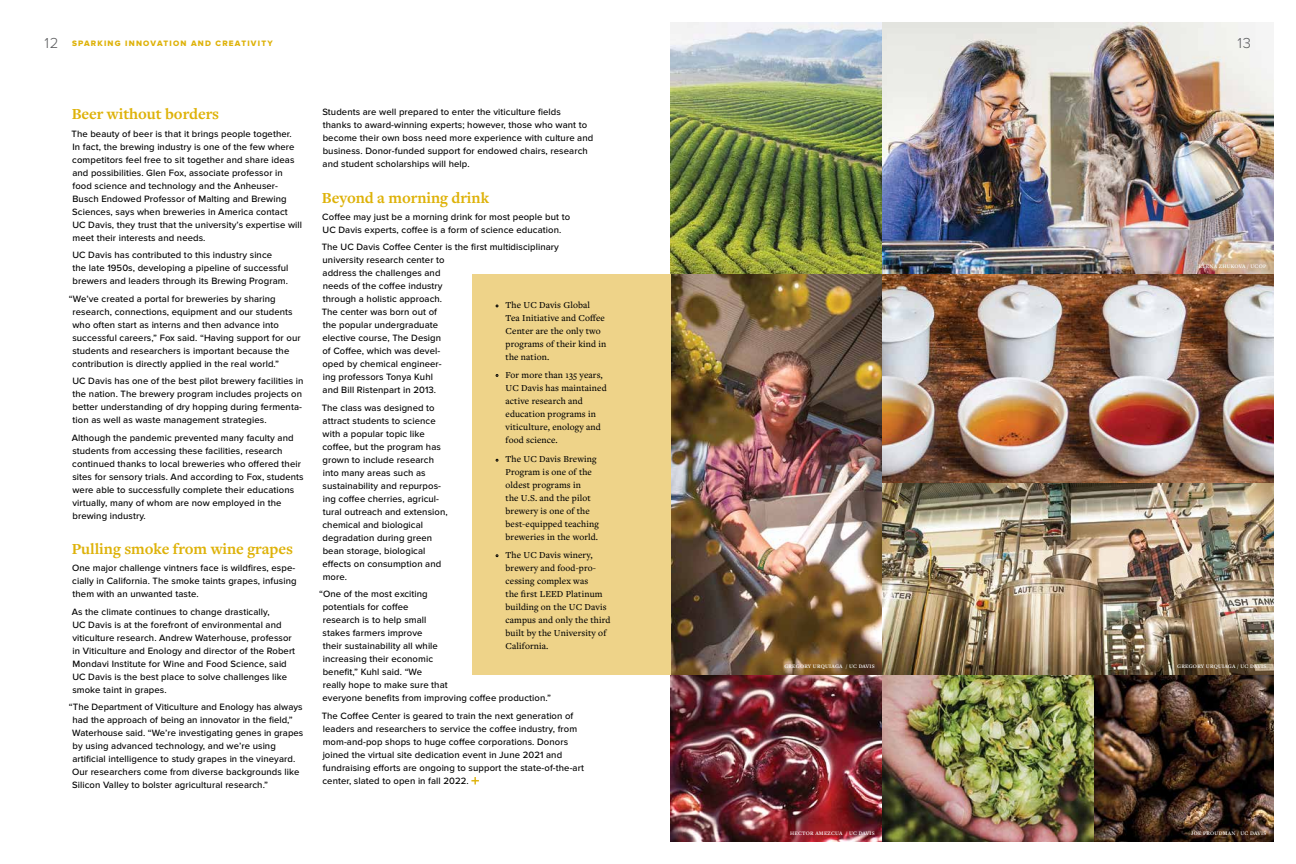
<style>
.page{position:relative;width:1296px;height:864px;background:#fff}
.page>*{position:absolute;margin:0;border:0;box-sizing:border-box;transform-origin:0 0}
.t1{font:700 16px "Freight Text Pro";letter-spacing:-.005em;color:#deb209}
.t2{font:300 15px "Proxima Nova";color:#58595b}
.t3{font:500 9.5px/13px "Proxima Nova";letter-spacing:.01em;color:#000}
.t4{font:500 9.5px/13px "Freight Text Pro";letter-spacing:.01em;color:#000}
.t5{font:8.1px "Proxima Nova Extrabld";letter-spacing:.15em;color:#deb209}
.t6{font:600 5.5px "Freight Text Pro";letter-spacing:.04em;color:#fff}
.s1{font-family:"Proxima Nova";font-weight:300;font-size:15px;color:#58595b}
.s2{font-size:5px}
</style>
<div class="page">
<img style="left:670px;top:22px;width:604px;height:252px">
<img style="left:1094px;top:675px;width:180px;height:166px">
<img style="left:670px;top:675px;width:424px;height:166px">
<img style="left:670px;top:274px;width:604px;height:401px">
<svg style="left:471px;top:777px;width:8px;height:8px"></svg>
<div style="left:472px;top:274px;width:198px;height:401px;background:#eed389"></div>
<p class="t5" style="left:45px;top:39px;width:230px"><span class="s1">12</span> SPARKING INNOVATION AND CREATIVITY</p>
<h2 class="t2" style="left:1238px;top:34px;width:15px">13</h2>
<h1 class="t1" style="left:72px;top:103px;width:149px">Beer without borders</h1>
<p class="t3" style="left:71px;top:127px;width:232px">The beauty of beer is that it brings people together.<br>In fact, the brewing industry is one of the few where competitors feel free to sit together and share ideas and possibilities. Glen Fox, associate professor in food science and technology and the Anheuser-Busch Endowed Professor of Malting and Brewing Sciences, says when breweries in America contact UC Davis, they trust that the university’s expertise will meet their interests and needs.</p>
<p class="t3" style="left:72px;top:249px;width:217px">UC Davis has contributed to this industry since<br>the late 1950s, developing a pipeline of successful brewers and leaders through its Brewing Program.</p>
<p class="t3" style="left:72px;top:292px;width:230px;text-indent:-3px">“We’ve created a portal for breweries by sharing research, connections, equipment and our students who often start as interns and then advance into successful careers,” Fox said. “Having support for our students and researchers is important because the contribution is directly applied in the real world.”</p>
<p class="t3" style="left:72px;top:375px;width:233px">UC Davis has one of the best pilot brewery facilities in the nation. The brewery program includes projects on better understanding of dry hopping during fermenta&shy;tion as well as waste management strategies.</p>
<p class="t3" style="left:72px;top:431px;width:233px">Although the pandemic prevented many faculty and students from accessing these facilities, research continued thanks to local breweries who offered their sites for sensory trials. And according to Fox, students were able to successfully complete their educations virtually, many of whom are now employed in the brewing industry.</p>
<h1 class="t1" style="left:72px;top:538px;width:223px">Pulling smoke from wine grapes</h1>
<p class="t3" style="left:72px;top:562px;width:226px">One major challenge vintners face is wildfires, espe&shy;cially in California. The smoke taints grapes, infusing them with an unwanted taste.</p>
<p class="t3" style="left:72px;top:605px;width:225px">As the climate continues to change drastically,<br>UC Davis is at the forefront of environmental and viticulture research. Andrew Waterhouse, professor in Viticulture and Enology and director of the Robert Mondavi Institute for Wine and Food Science, said UC Davis is the best place to solve challenges like smoke taint in grapes.</p>
<p class="t3" style="left:72px;top:701px;width:233px;text-indent:-3px">“The Department of Viticulture and Enology has always had the approach of being an innovator in the field,” Waterhouse said. “We’re investigating genes in grapes by using advanced technology, and we’re using artificial intelligence to study grapes in the vineyard.<br>Our researchers come from diverse backgrounds like Silicon Valley to bolster agricultural research.”</p>
<p class="t3" style="left:322px;top:106px;width:272px">Students are well prepared to enter the viticulture fields<br>thanks to award-winning experts; however, those who want to become their own boss need more experience with culture and business. Donor-funded support for endowed chairs, research and student scholarships will help.</p>
<h1 class="t1" style="left:322px;top:187px;width:169px">Beyond a morning drink</h1>
<p class="t3" style="left:322px;top:211px;width:249px">Coffee may just be a morning drink for most people but to<br>UC Davis experts, coffee is a form of science education.</p>
<p class="t3" style="left:322px;top:241px;width:239px">The UC Davis Coffee Center is the first multidisciplinary university research center to<br>address the challenges and<br>needs of the coffee industry<br>through a holistic approach.<br>The center was born out of<br>the popular undergraduate<br>elective course, The Design<br>of Coffee, which was devel-<br>oped by chemical engineer-<br>ing professors Tonya Kuhl<br>and Bill Ristenpart in 2013.</p>
<p class="t3" style="left:322px;top:402px;width:128px">The class was designed to attract students to science with a popular topic like coffee, but the program has grown to include research into many areas such as sustainability and repurpos&shy;ing coffee cherries, agricul&shy;tural outreach and extension, chemical and biological degradation during green bean storage, biological effects on consumption and more.</p>
<p class="t3" style="left:322px;top:588px;width:230px;text-indent:-3px">“One of the most exciting<br>potentials for coffee<br>research is to help small<br>stakes farmers improve<br>their sustainability all while<br>increasing their economic<br>benefit,” Kuhl said. “We<br>really hope to make sure that<br>everyone benefits from improving coffee production.”</p>
<p class="t3" style="left:322px;top:710px;width:264px">The Coffee Center is geared to train the next generation of leaders and researchers to service the coffee industry, from mom-and-pop shops to huge coffee corporations. Donors joined the virtual site dedication event in June 2021 and fundraising efforts are ongoing to support the state-of-the-art center, slated to open in fall 2022.</p>
<p class="t4" style="left:506px;top:298px;width:102px;text-indent:-10px"><span class="s2">•</span> The UC Davis Global<br>Tea Initiative and Coffee<br>Center are the only two programs of their kind in the nation.</p>
<p class="t4" style="left:506px;top:368px;width:103px;text-indent:-10px"><span class="s2">•</span> For more than 135 years,<br>UC Davis has maintained active research and education programs in viticulture, enology and food science.</p>
<p class="t4" style="left:506px;top:452px;width:95px;text-indent:-10px"><span class="s2">•</span> The UC Davis Brewing<br>Program is one of the oldest programs in<br>the U.S. and the pilot brewery is one of the best-equipped teaching breweries in the world.</p>
<p class="t4" style="left:506px;top:548px;width:106px;text-indent:-10px"><span class="s2">•</span> The UC Davis winery, brewery and food-pro&shy;cessing complex was<br>the first LEED Platinum building on the UC Davis campus and only the third built by the University of<br>California.</p>
<p class="t6" style="left:784px;top:663px;width:92px">GREGORY URQUIAGA / UC DAVIS</p>
<p class="t6" style="left:1199px;top:262px;width:69px">ELENA ZHUKOVA / UCOP</p>
<p class="t6" style="left:1177px;top:663px;width:90px">GREGORY URQUIAGA / UC DAVIS</p>
<p class="t6" style="left:790px;top:829px;width:86px">HECTOR AMEZCUA / UC DAVIS</p>
<p class="t6" style="left:1191px;top:829px;width:77px">JOE PROUDMAN / UC DAVIS</p>
</div>
